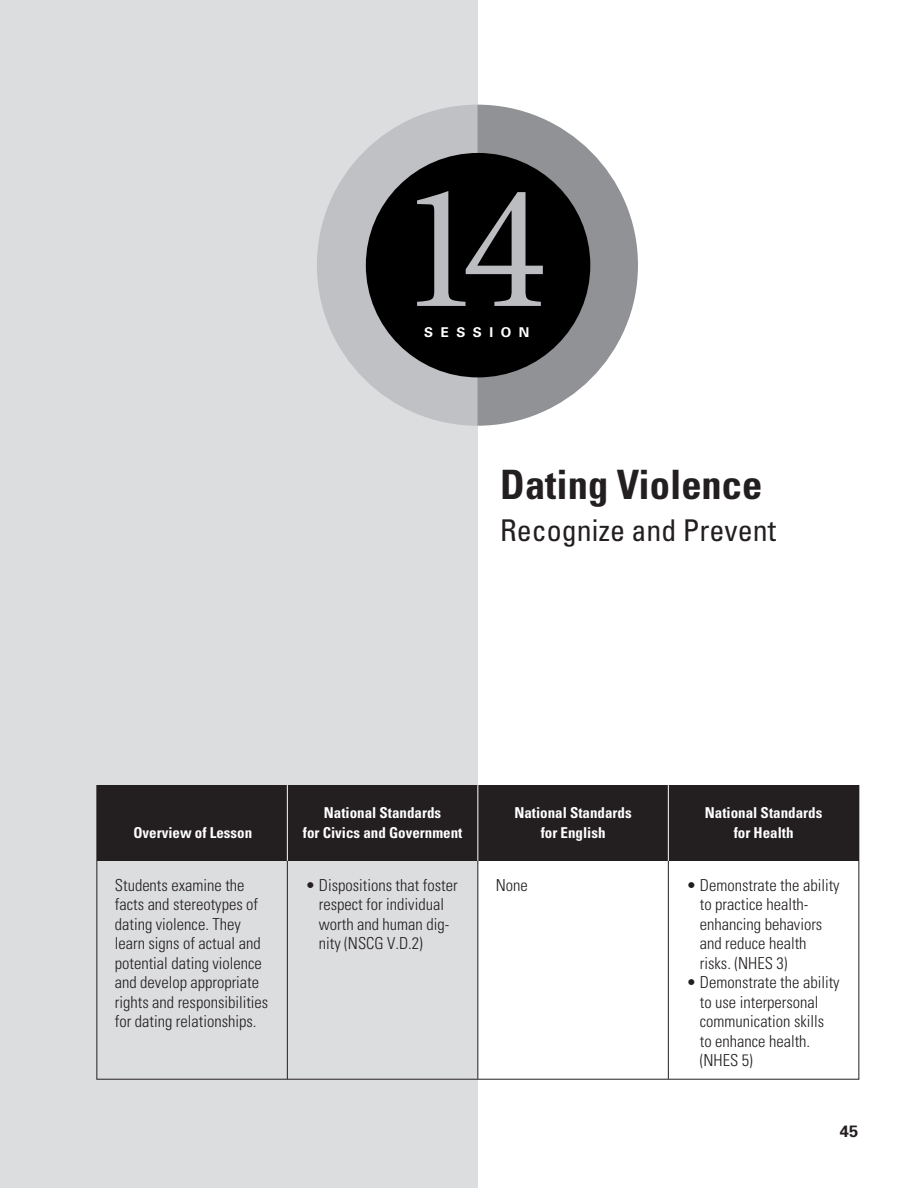
<style>
.page{position:relative;width:918px;height:1188px;background:#fff}
.page>*{position:absolute;margin:0;border:0;box-sizing:border-box;transform-origin:0 0}
.t1{font:180.75px "Minion";color:#bcbdc0}
.t2{font:700 condensed 40.5px "Univers";color:#231f20}
.t3{font:condensed 30px "Univers";color:#231f20}
.t4{font:300 condensed 16.5px/19.5px "Univers";color:#231f20}
.t5{font:700 16.5px "Univers";color:#231f20}
.t6{font:700 condensed 15px "Univers";color:#fff}
.t7{font:700 13.5px "Univers";letter-spacing:.555em;color:#fff}
</style>
<div class="page">
<div style="left:0;top:0;width:478px;height:1188px;background:#dcdddf"></div>
<div style="left:97px;top:785px;width:762px;height:76px;background:#231f20"></div>
<hr style="left:96px;top:785px;width:1px;height:294px;background:#231f20">
<hr style="left:287px;top:785px;width:1px;height:294px;background:#231f20">
<hr style="left:477px;top:786px;width:1px;height:293px;background:#231f20">
<hr style="left:668px;top:790px;width:1px;height:289px;background:#231f20">
<hr style="left:858px;top:785px;width:1px;height:294px;background:#231f20">
<hr style="left:287px;top:785px;width:1px;height:76px;background:#fff">
<hr style="left:477px;top:785px;width:1px;height:76px;background:#fff">
<hr style="left:668px;top:785px;width:1px;height:76px;background:#fff">
<hr style="left:96px;top:1079px;width:763px;height:1px;background:#231f20">
<svg style="left:317px;top:105px;width:160px;height:321px;fill:#c0c1c4"></svg>
<svg style="left:477px;top:105px;width:161px;height:321px;fill:#909295"></svg>
<div style="left:366px;top:153px;width:224px;height:224px;background:#000;border-radius:50%"></div>
<h1 class="t1" style="left:396px;top:178px;width:153px">14</h1>
<p class="t7" style="left:424px;top:328px;width:107px">SESSION</p>
<h2 class="t2" style="left:500px;top:470px;width:264px">Dating Violence</h2>
<h3 class="t3" style="left:500px;top:519px;width:278px">Recognize and Prevent</h3>
<p class="t6" style="left:324px;top:807px;width:119px">National Standards</p>
<p class="t6" style="left:514px;top:807px;width:119px">National Standards</p>
<p class="t6" style="left:705px;top:807px;width:119px">National Standards</p>
<p class="t6" style="left:133px;top:827px;width:120px">Overview of Lesson</p>
<p class="t6" style="left:303px;top:827px;width:161px">for Civics and Government</p>
<p class="t6" style="left:541px;top:827px;width:66px">for English</p>
<p class="t6" style="left:734px;top:827px;width:61px">for Health</p>
<p class="t4" style="left:115px;top:877px;width:155px">Students examine the facts and stereotypes of dating violence. They learn signs of actual and potential dating violence and develop appropriate rights and responsibilities for dating relationships.</p>
<p class="t4" style="left:319px;top:877px;width:140px;text-indent:-13px">• Dispositions that foster respect for individual worth and human dig&shy;nity (NSCG V.D.2)</p>
<p class="t4" style="left:496px;top:877px;width:34px">None</p>
<p class="t4" style="left:700px;top:877px;width:141px;text-indent:-13px">• Demonstrate the ability to practice health&shy;enhancing behaviors and reduce health risks. (NHES 3)</p>
<p class="t4" style="left:700px;top:974px;width:141px;text-indent:-13px">• Demonstrate the ability to use interpersonal communication skills to enhance health. (NHES 5)</p>
<p class="t5" style="left:840px;top:1125px;width:20px">45</p>
</div>
